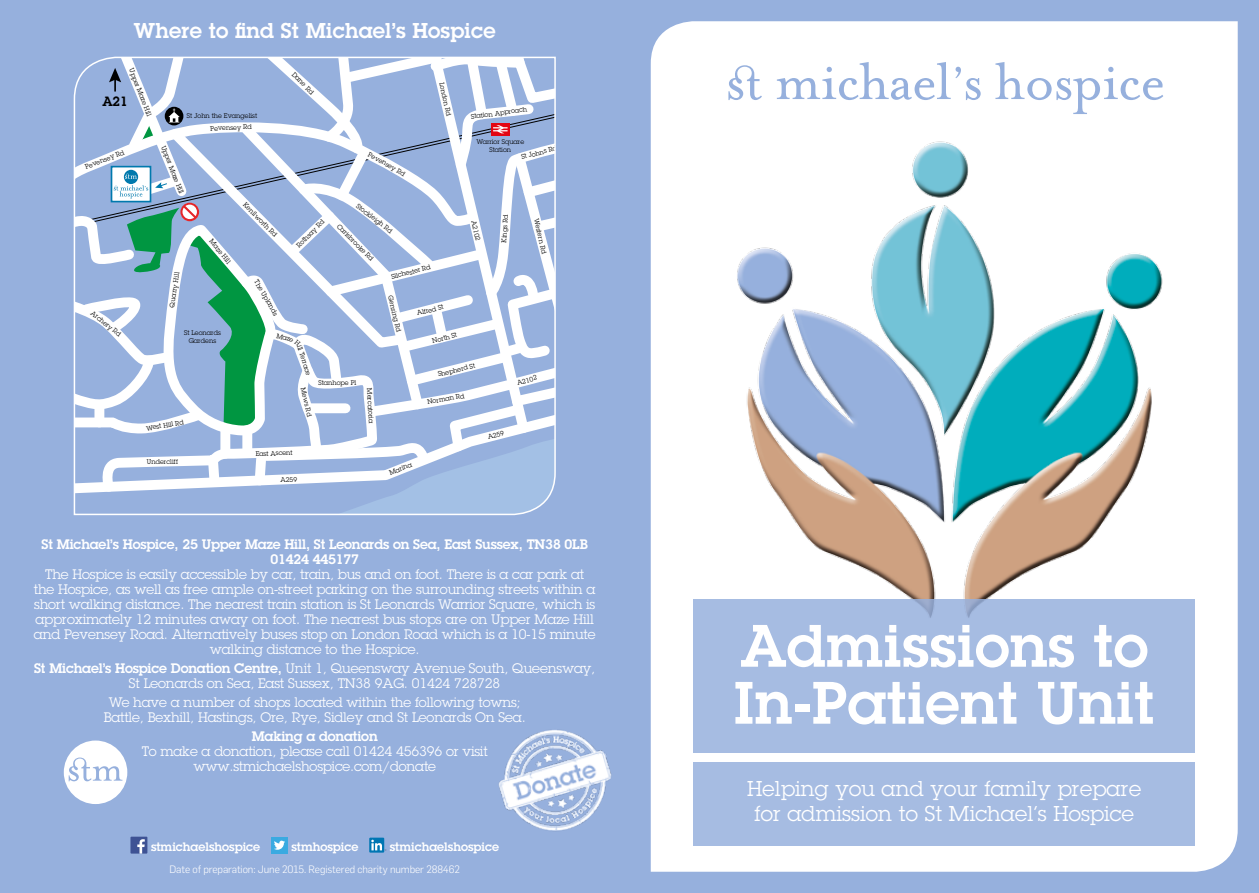
<style>
.page{position:relative;width:1259px;height:893px;background:#96b0dd}
.page>*{position:absolute;margin:0;border:0;box-sizing:border-box;transform-origin:0 0}
.t1{font:600 58.5px/57px "Lubalin Graph LT";letter-spacing:.01em;color:#fff}
.t2{font:21px/25.2px "Lubalin Graph LT";letter-spacing:.01em;color:#fff;text-align:center}
.t3{font:600 21px "Lubalin Graph LT";letter-spacing:.01em;color:#fff}
.t4{font:13.5px/15px "Lubalin Graph LT";letter-spacing:-.01em;color:#fff;text-align:center}
.t5{font:600 13.5px/15px "Lubalin Graph LT";letter-spacing:-.01em;color:#fff;text-align:center}
.t6{font:600 13.2px "Lubalin Graph";color:#000}
.t7{font:600 12px "Lubalin Graph LT";color:#fff}
.t8{font:300 10.5px "Flama";letter-spacing:-.01em;color:#fff}
.t9{font:6.6px/7.9px "Lubalin Graph";color:#000;text-align:center}
.s1{font-weight:600}
</style>
<div class="page">
<div style="left:651px;top:21px;width:586px;height:851px;background:#fff"></div>
<img style="left:697px;top:40px;width:494px;height:560px">
<svg style="left:728px;top:65px;width:34px;height:35px"></svg>
<svg style="left:777px;top:62px;width:203px;height:38px"></svg>
<svg style="left:995px;top:62px;width:168px;height:52px;background:#edf1f9"></svg>
<div style="left:693px;top:600px;width:502px;height:153px;background:#a6bce2"></div>
<div style="left:693px;top:762px;width:502px;height:83px;background:#a6bce2"></div>
<img style="left:498px;top:730px;width:114px;height:101px">
<div style="left:64px;top:740px;width:63px;height:64px;background:#fff;border-radius:50%"></div>
<svg style="left:69px;top:757px;width:53px;height:24px"></svg>
<div style="left:130px;top:837px;width:17px;height:17px;background:#3e5294"></div>
<svg style="left:137px;top:839px;width:8px;height:15px"></svg>
<div style="left:271px;top:837px;width:17px;height:17px;background:#3aaae1"></div>
<svg style="left:274px;top:841px;width:11px;height:9px"></svg>
<div style="left:369px;top:838px;width:15px;height:15px;background:#0076b3"></div>
<svg style="left:371px;top:840px;width:15px;height:11px"></svg>
<svg style="left:74px;top:57px;width:481px;height:457px"></svg>
<h2 class="t3" style="left:134px;top:16px;width:363px">Where to find St Michael’s Hospice</h2>
<p class="t9" style="left:135px;top:67px;width:52px;rotate:69deg">Upper Maze Hill</p>
<p class="t6" style="left:102px;top:93px;width:27px">A21</p>
<p class="t9" style="left:84px;top:163px;width:43px;rotate:-22deg">Pevensey Rd</p>
<p class="t9" style="left:187px;top:111px;width:72px">St John the Evangelist</p>
<p class="t9" style="left:167px;top:144px;width:52px;rotate:69deg">Upper Maze Hill</p>
<p class="t9" style="left:247px;top:123px;width:6px">d</p>
<p class="t9" style="left:296px;top:70px;width:29px;rotate:45deg">Dane Rd</p>
<p class="t9" style="left:445px;top:81px;width:36px;rotate:77deg">London Rd</p>
<p class="t9" style="left:471px;top:113px;width:58px;rotate:-8deg">Station Approach</p>
<p class="t9" style="left:476px;top:138px;width:49px">Warrior Square<br>Station</p>
<p class="t9" style="left:520px;top:153px;width:38px;rotate:-15deg">St Johns Rd</p>
<p class="t9" style="left:94px;top:309px;width:38px;rotate:39deg">Archery Rd</p>
<p class="t9" style="left:168px;top:306px;width:37px;rotate:-81deg">Quarry Hill</p>
<p class="t9" style="left:214px;top:237px;width:31px;rotate:51deg">Maze Hill</p>
<p class="t9" style="left:184px;top:329px;width:38px">St Leonards<br>Gardens</p>
<p class="t9" style="left:146px;top:424px;width:39px;rotate:-10deg">West Hill Rd</p>
<p class="t9" style="left:147px;top:458px;width:33px;rotate:-1deg">Undercliff</p>
<p class="t9" style="left:247px;top:201px;width:47px;rotate:45deg">Kenilworth Rd</p>
<p class="t9" style="left:260px;top:278px;width:42px;rotate:60deg">The Uplands</p>
<p class="t9" style="left:294px;top:243px;width:38px;rotate:-44deg">Rothsay Rd</p>
<p class="t9" style="left:360px;top:202px;width:45px;rotate:37deg">Stockleigh Rd</p>
<p class="t9" style="left:341px;top:222px;width:50px;rotate:45deg">Carisbrooke Rd</p>
<p class="t9" style="left:390px;top:273px;width:42px;rotate:-14deg">Silchester Rd</p>
<p class="t9" style="left:500px;top:242px;width:30px;rotate:-86deg">Kings Rd</p>
<p class="t9" style="left:477px;top:220px;width:22px;rotate:77deg">A2102</p>
<p class="t9" style="left:540px;top:217px;width:38px;rotate:77deg">Western Rd</p>
<p class="t9" style="left:303px;top:344px;width:33px;rotate:72deg">ill Terrace</p>
<p class="t9" style="left:318px;top:379px;width:39px">Stanhope Pl</p>
<p class="t9" style="left:307px;top:387px;width:31px;rotate:77deg">Mews Rd</p>
<p class="t9" style="left:373px;top:388px;width:37px;rotate:87deg">Mercatoria</p>
<p class="t9" style="left:394px;top:295px;width:38px;rotate:76deg">Gensing Rd</p>
<p class="t9" style="left:416px;top:309px;width:29px;rotate:-14deg">Alfred St</p>
<p class="t9" style="left:431px;top:337px;width:27px;rotate:-14deg">North St</p>
<p class="t9" style="left:437px;top:370px;width:39px;rotate:-14deg">Shepherd St</p>
<p class="t9" style="left:427px;top:398px;width:39px;rotate:-10deg">Norman Rd</p>
<p class="t9" style="left:487px;top:433px;width:18px;rotate:-14deg">A259</p>
<p class="t9" style="left:516px;top:379px;width:22px;rotate:-16deg">A2102</p>
<p class="t9" style="left:255px;top:449px;width:38px;rotate:-1deg">East Ascent</p>
<p class="t9" style="left:280px;top:476px;width:18px;rotate:-1deg">A259</p>
<p class="t9" style="left:388px;top:469px;width:25px;rotate:-21deg">Marina</p>
<p class="t5" style="left:42px;top:536px;width:548px">St Michael’s Hospice, 25 Upper Maze Hill, St Leonards on Sea, East Sussex, TN38 0LB<br>01424 445177</p>
<p class="t4" style="left:34px;top:566px;width:563px">The Hospice is easily accessible by car, train, bus and on foot. There is a car park at the Hospice, as well as free ample on-street parking on the surrounding streets within a short walking distance. The nearest train station is St Leonards Warrior Square, which is approximately 12 minutes away on foot. The nearest bus stops are on Upper Maze Hill and Pevensey Road. Alternatively buses stop on London Road which is a 10-15 minute walking distance to the Hospice.</p>
<p class="t4" style="left:34px;top:660px;width:563px"><span class="s1">St Michael’s Hospice Donation Centre,</span> Unit 1, Queensway Avenue South, Queensway,<br>St Leonards on Sea, East Sussex, TN38 9AG. 01424 728728</p>
<p class="t4" style="left:104px;top:695px;width:423px">We have a number of shops located within the following towns;<br>Battle, Bexhill, Hastings, Ore, Rye, Sidley and St Leonards On Sea.</p>
<p class="t5" style="left:252px;top:729px;width:127px">Making a donation</p>
<p class="t4" style="left:142px;top:744px;width:347px">To make a donation, please call 01424 456396 or visit www.stmichaelshospice.com/donate</p>
<p class="t7" style="left:151px;top:838px;width:111px">stmichaelshospice</p>
<p class="t7" style="left:291px;top:838px;width:68px">stmhospice</p>
<p class="t7" style="left:390px;top:838px;width:111px">stmichaelshospice</p>
<p class="t8" style="left:169px;top:862px;width:292px">Date of preparation: June 2015. Registered charity number 288462</p>
<h1 class="t1" style="left:734px;top:617px;width:422px">Admissions to<br>In-Patient Unit</h1>
<h2 class="t2" style="left:747px;top:775px;width:395px">Helping you and your family prepare for admission to St Michael’s Hospice</h2>
</div>
